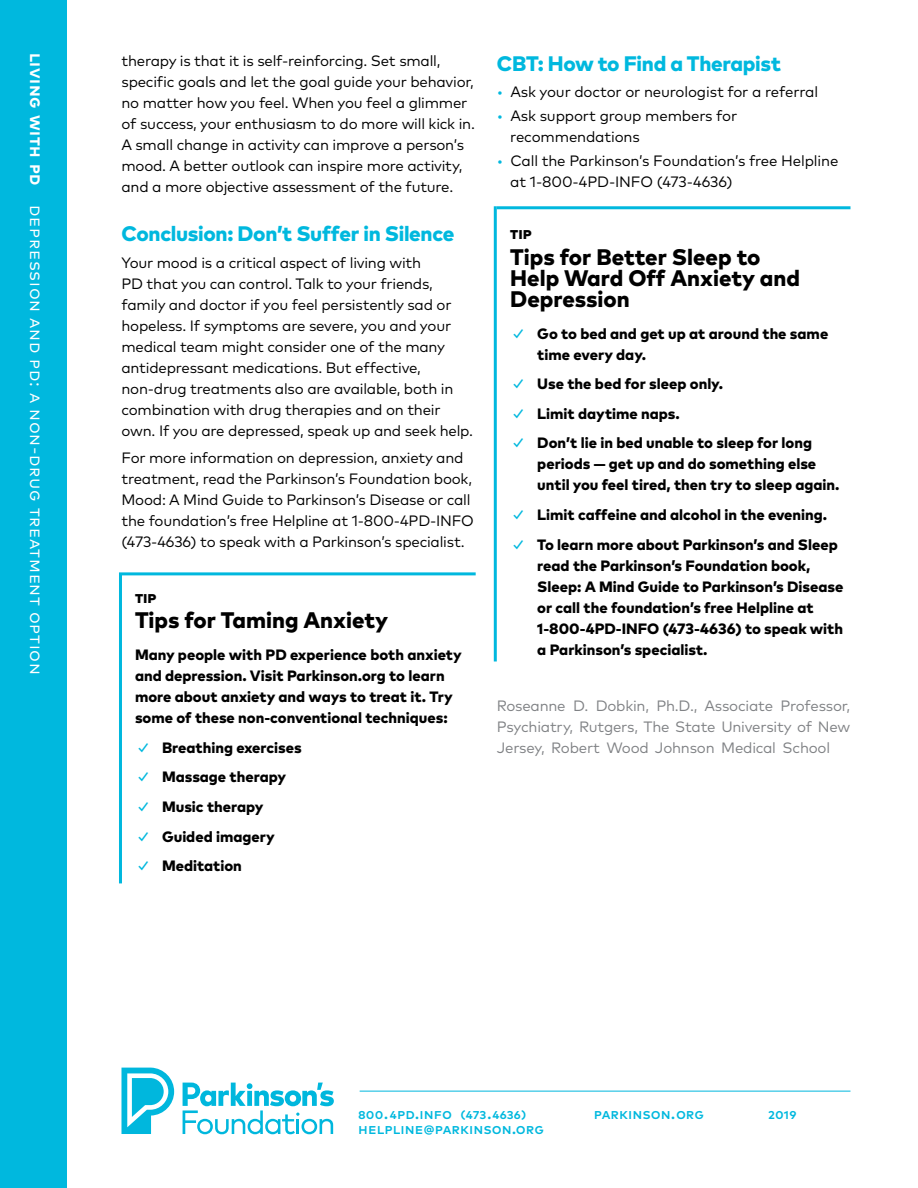
<style>
.page{position:relative;width:918px;height:1188px;background:#fff}
.page>*{position:absolute;margin:0;border:0;box-sizing:border-box;transform-origin:0 0}
.t1{font:800 22.5px/21px "Mark OT";color:#000}
.t2{font:800 21px "Mark OT";letter-spacing:-.015em;color:#00b8de}
.t3{font:18px "Mark OT";letter-spacing:.04em;color:#fff}
.t4{font:800 16.5px "Mark OT";color:#000}
.t5{font:15px/21px "Mark OT";letter-spacing:-.015em;color:#000}
.t6{font:800 15px/21px "Mark OT";color:#000}
.t7{font:15px/21px "Mark OT";letter-spacing:-.015em;color:#808285;text-align:justify}
.t8{font:500 15px "Mark OT";letter-spacing:.005em;color:#00b8de}
.s1{font-weight:700}
.s2{font-weight:500;color:#00b8de}
.s3{color:#00b8de}
</style>
<div class="page">
<svg style="left:122px;top:1068px;width:52px;height:66px"></svg>
<svg style="left:183px;top:1083px;width:151px;height:51px"></svg>
<hr style="left:360px;top:1091px;width:490px;height:1px;background:#00b8de">
<hr style="left:122px;top:572px;width:354px;height:3px;background:#00b8de">
<hr style="left:119px;top:572px;width:3px;height:311px;background:#00b8de">
<hr style="left:497px;top:206px;width:354px;height:3px;background:#00b8de">
<hr style="left:494px;top:206px;width:3px;height:456px;background:#00b8de">
<div style="left:0;top:0;width:68px;height:1188px;background:#00b8de"></div>
<p class="t3" style="left:47px;top:53px;width:623px;rotate:90deg"><span class="s1">living with pd</span> Depression and PD: A Non-Drug Treatment Option</p>
<p class="t5" style="left:122px;top:50px;width:355px">therapy is that it is self-reinforcing. Set small, specific goals and let the goal guide your behavior, no matter how you feel. When you feel a glimmer of success, your enthusiasm to do more will kick in.<br>A small change in activity can improve a person’s mood. A better outlook can inspire more activity, and a more objective assessment of the future.</p>
<h2 class="t2" style="left:122px;top:220px;width:334px">Conclusion: Don’t Suffer in Silence</h2>
<p class="t5" style="left:122px;top:252px;width:353px">Your mood is a critical aspect of living with<br>PD that you can control. Talk to your friends, family and doctor if you feel persistently sad or hopeless. If symptoms are severe, you and your medical team might consider one of the many antidepressant medications. But effective, non-drug treatments also are available, both in combination with drug therapies and on their own. If you are depressed, speak up and seek help.</p>
<p class="t5" style="left:122px;top:448px;width:354px">For more information on depression, anxiety and treatment, read the Parkinson’s Foundation book, Mood: A Mind Guide to Parkinson’s Disease or call the foundation’s free Helpline at 1-800-4PD-INFO (473-4636) to speak with a Parkinson’s specialist.</p>
<p class="t4" style="left:135px;top:586px;width:23px">TIP</p>
<h1 class="t1" style="left:135px;top:609px;width:255px">Tips for Taming Anxiety</h1>
<p class="t6" style="left:135px;top:644px;width:328px">Many people with PD experience both anxiety and depression. Visit Parkinson.org to learn more about anxiety and ways to treat it. Try some of these non-conventional techniques:</p>
<p class="t6" style="left:135px;top:737px;width:168px"><span class="s2">✓</span> Breathing exercises</p>
<p class="t6" style="left:135px;top:766px;width:153px"><span class="s2">✓</span> Massage therapy</p>
<p class="t6" style="left:135px;top:796px;width:130px"><span class="s2">✓</span> Music therapy</p>
<p class="t6" style="left:135px;top:825px;width:141px"><span class="s2">✓</span> Guided imagery</p>
<p class="t6" style="left:135px;top:855px;width:108px"><span class="s2">✓</span> Meditation</p>
<h2 class="t2" style="left:497px;top:49px;width:286px">CBT: How to Find a Therapist</h2>
<p class="t5" style="left:497px;top:81px;width:323px"><span class="s3">•</span> Ask your doctor or neurologist for a referral</p>
<p class="t5" style="left:510px;top:105px;width:229px;text-indent:-14px"><span class="s3">•</span> Ask support group members for recommendations</p>
<p class="t5" style="left:510px;top:150px;width:330px;text-indent:-14px"><span class="s3">•</span> Call the Parkinson’s Foundation’s free Helpline at 1-800-4PD-INFO (473-4636)</p>
<p class="t4" style="left:510px;top:223px;width:23px">TIP</p>
<h1 class="t1" style="left:510px;top:246px;width:291px">Tips for Better Sleep to<br>Help Ward Off Anxiety and<br>Depression</h1>
<p class="t6" style="left:537px;top:322px;width:293px;text-indent:-27px"><span class="s2">✓</span> Go to bed and get up at around the same time every day.</p>
<p class="t6" style="left:510px;top:373px;width:214px"><span class="s2">✓</span> Use the bed for sleep only.</p>
<p class="t6" style="left:510px;top:403px;width:171px"><span class="s2">✓</span> Limit daytime naps.</p>
<p class="t6" style="left:537px;top:432px;width:304px;text-indent:-27px"><span class="s2">✓</span> Don’t lie in bed unable to sleep for long periods — get up and do something else until you feel tired, then try to sleep again.</p>
<p class="t6" style="left:510px;top:504px;width:318px"><span class="s2">✓</span> Limit caffeine and alcohol in the evening.</p>
<p class="t6" style="left:537px;top:534px;width:308px;text-indent:-27px"><span class="s2">✓</span> To learn more about Parkinson’s and Sleep read the Parkinson’s Foundation book, Sleep: A Mind Guide to Parkinson’s Disease or call the foundation’s free Helpline at 1-800-4PD-INFO (473-4636) to speak with a Parkinson’s specialist.</p>
<p class="t7" style="left:497px;top:695px;width:355px">Roseanne D. Dobkin, Ph.D., Associate Professor, Psychiatry, Rutgers, The State University of New Jersey, Robert Wood Johnson Medical School</p>
<p class="t8" style="left:358px;top:1104px;width:170px">800.4PD.IN FO (473.4636)</p>
<p class="t8" style="left:594px;top:1104px;width:112px">parkinson.org</p>
<p class="t8" style="left:768px;top:1104px;width:30px">2019</p>
<p class="t8" style="left:358px;top:1119px;width:187px">helpline@parkinson.org</p>
</div>
